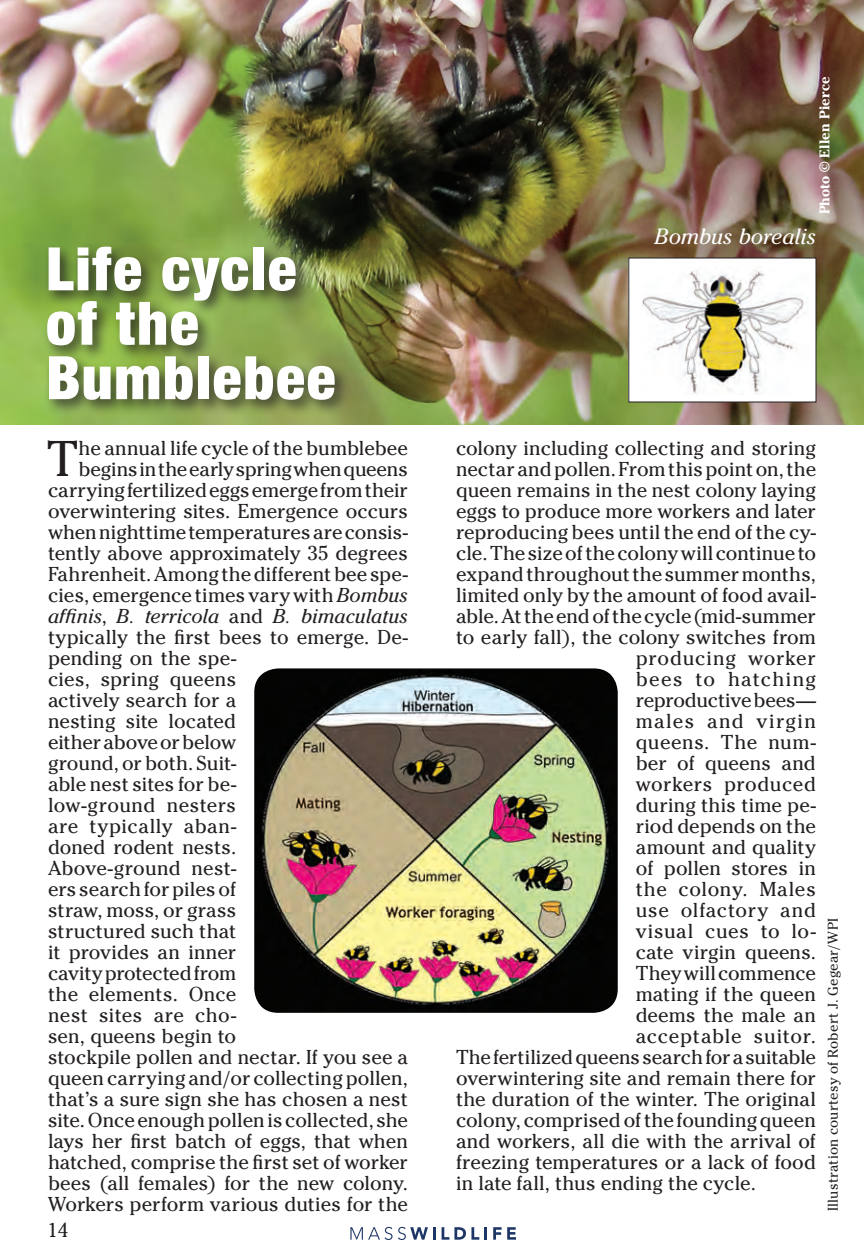
<style>
.page{position:relative;width:864px;height:1260px;background:#fff}
.page>*{position:absolute;margin:0;border:0;box-sizing:border-box;transform-origin:0 0}
.t1{font:900 condensed 60px/54.4px "Helvetica Neue";letter-spacing:.025em;color:#fff}
.t2{font:49.8px "Cheltenham";color:#231f20}
.t3{font:italic 22px "Cheltenham";color:#fff}
.t4{font:20px "Cheltenham";color:#231f20}
.t5{font:20px "Cheltenham";letter-spacing:.03em;color:#231f20}
.t6{font:italic 20px "Cheltenham";color:#231f20}
.t7{font:20px "Cheltenham";letter-spacing:.025em;color:#231f20}
.t8{font:20px "Cheltenham";letter-spacing:.065em;color:#231f20}
.t9{font:20px "Cheltenham";letter-spacing:.035em;color:#231f20}
.t10{font:20px "Cheltenham";letter-spacing:.04em;color:#231f20}
.t11{font:14px "Cheltenham";letter-spacing:.015em;color:#231f20}
.t12{font:700 14px "Cheltenham";letter-spacing:.01em;color:#fff}
.s1{font-style:italic}
.s2{font-style:normal}
</style>
<div class="page">
<svg style="left:350px;top:1227px;width:85px;height:13px"></svg>
<svg style="left:442px;top:1227px;width:45px;height:13px"></svg>
<svg style="left:493px;top:1227px;width:23px;height:13px"></svg>
<img style="left:254px;top:668px;width:364px;height:345px">
<img style="left:0;top:0;width:864px;height:424px">
<div style="left:43px;top:242px;width:309px;height:174px;background:#231f20;opacity:.75"></div>
<div style="left:629px;top:258px;width:187px;height:144px;background:#fff"></div>
<img style="left:642px;top:270px;width:164px;height:125px">
<h1 class="t1" style="left:46px;top:238px;width:291px">Life cycle of the<br>Bumblebee</h1>
<h2 class="t2" style="left:47px;top:430px;width:33px">T</h2>
<p class="t4" style="left:79px;top:436px;width:331px">he annual life cycle of the bumblebee</p>
<p class="t4" style="left:79px;top:457px;width:331px">begins in the early spring when queens</p>
<p class="t4" style="left:48px;top:478px;width:362px">carrying fertilized eggs emerge from their</p>
<p class="t4" style="left:48px;top:499px;width:362px">overwintering sites. Emergence occurs</p>
<p class="t4" style="left:48px;top:520px;width:362px">when nighttime temperatures are consis-</p>
<p class="t4" style="left:48px;top:541px;width:362px">tently above approximately 35 degrees</p>
<p class="t4" style="left:48px;top:562px;width:361px">Fahrenheit. Among the different bee spe-</p>
<p class="t4" style="left:48px;top:583px;width:362px">cies, emergence times vary with <span class="s1">Bombus</span></p>
<p class="t6" style="left:48px;top:604px;width:362px">affinis<span class="s2">,</span> B. terricola <span class="s2">and</span> B. bimaculatus</p>
<p class="t4" style="left:48px;top:625px;width:362px">typically the first bees to emerge. De-</p>
<p class="t4" style="left:48px;top:646px;width:190px">pending on the spe-</p>
<p class="t4" style="left:48px;top:667px;width:190px">cies, spring queens</p>
<p class="t4" style="left:48px;top:688px;width:190px">actively search for a</p>
<p class="t4" style="left:48px;top:709px;width:190px">nesting site located</p>
<p class="t4" style="left:48px;top:730px;width:190px">either above or below</p>
<p class="t4" style="left:48px;top:751px;width:190px">ground, or both. Suit-</p>
<p class="t4" style="left:48px;top:772px;width:190px">able nest sites for be-</p>
<p class="t4" style="left:48px;top:793px;width:190px">low-ground nesters</p>
<p class="t7" style="left:48px;top:814px;width:190px">are typically aban-</p>
<p class="t4" style="left:48px;top:835px;width:190px">doned rodent nests.</p>
<p class="t4" style="left:48px;top:856px;width:190px">Above-ground nest-</p>
<p class="t4" style="left:48px;top:877px;width:190px">ers search for piles of</p>
<p class="t4" style="left:48px;top:898px;width:190px">straw, moss, or grass</p>
<p class="t4" style="left:48px;top:919px;width:190px">structured such that</p>
<p class="t4" style="left:48px;top:940px;width:190px">it provides an inner</p>
<p class="t4" style="left:48px;top:961px;width:190px">cavity protected from</p>
<p class="t4" style="left:48px;top:982px;width:190px">the elements. Once</p>
<p class="t4" style="left:48px;top:1003px;width:190px">nest sites are cho-</p>
<p class="t4" style="left:48px;top:1024px;width:190px">sen, queens begin to</p>
<p class="t4" style="left:48px;top:1045px;width:362px">stockpile pollen and nectar. If you see a</p>
<p class="t4" style="left:48px;top:1066px;width:362px">queen carrying and/or collecting pollen,</p>
<p class="t4" style="left:48px;top:1087px;width:361px">that’s a sure sign she has chosen a nest</p>
<p class="t4" style="left:48px;top:1108px;width:362px">site. Once enough pollen is collected, she</p>
<p class="t4" style="left:48px;top:1129px;width:361px">lays her first batch of eggs, that when</p>
<p class="t4" style="left:48px;top:1150px;width:362px">hatched, comprise the first set of worker</p>
<p class="t4" style="left:48px;top:1171px;width:362px">bees (all females) for the new colony.</p>
<p class="t4" style="left:48px;top:1192px;width:362px">Workers perform various duties for the</p>
<p class="t4" style="left:48px;top:1218px;width:22px">14</p>
<p class="t12" style="left:816px;top:214px;width:139px;rotate:-90deg">Photo © Ellen Pierce</p>
<p class="t3" style="left:655px;top:223px;width:163px">Bombus borealis</p>
<p class="t4" style="left:456px;top:436px;width:361px">colony including collecting and storing</p>
<p class="t4" style="left:456px;top:457px;width:362px">nectar and pollen. From this point on, the</p>
<p class="t4" style="left:456px;top:478px;width:362px">queen remains in the nest colony laying</p>
<p class="t4" style="left:456px;top:499px;width:361px">eggs to produce more workers and later</p>
<p class="t4" style="left:456px;top:520px;width:361px">reproducing bees until the end of the cy-</p>
<p class="t4" style="left:456px;top:541px;width:362px">cle. The size of the colony will continue to</p>
<p class="t4" style="left:456px;top:562px;width:362px">expand throughout the summer months,</p>
<p class="t4" style="left:456px;top:583px;width:361px">limited only by the amount of food avail-</p>
<p class="t4" style="left:456px;top:604px;width:362px">able. At the end of the cycle (mid-summer</p>
<p class="t4" style="left:456px;top:625px;width:362px">to early fall), the colony switches from</p>
<p class="t10" style="left:636px;top:646px;width:182px">producing worker</p>
<p class="t8" style="left:636px;top:667px;width:182px">bees to hatching</p>
<p class="t4" style="left:636px;top:688px;width:182px">reproductive bees—</p>
<p class="t8" style="left:636px;top:709px;width:182px">males and virgin</p>
<p class="t5" style="left:636px;top:730px;width:182px">queens. The num-</p>
<p class="t4" style="left:636px;top:751px;width:182px">ber of queens and</p>
<p class="t7" style="left:636px;top:772px;width:182px">workers produced</p>
<p class="t4" style="left:636px;top:793px;width:182px">during this time pe-</p>
<p class="t4" style="left:636px;top:814px;width:182px">riod depends on the</p>
<p class="t4" style="left:636px;top:835px;width:182px">amount and quality</p>
<p class="t4" style="left:636px;top:856px;width:182px">of pollen stores in</p>
<p class="t5" style="left:636px;top:877px;width:182px">the colony. Males</p>
<p class="t5" style="left:636px;top:898px;width:182px">use olfactory and</p>
<p class="t5" style="left:636px;top:919px;width:182px">visual cues to lo-</p>
<p class="t4" style="left:636px;top:940px;width:182px">cate virgin queens.</p>
<p class="t4" style="left:636px;top:961px;width:182px">They will commence</p>
<p class="t4" style="left:636px;top:982px;width:182px">mating if the queen</p>
<p class="t4" style="left:636px;top:1003px;width:182px">deems the male an</p>
<p class="t9" style="left:636px;top:1024px;width:182px">acceptable suitor.</p>
<p class="t4" style="left:456px;top:1045px;width:362px">The fertilized queens search for a suitable</p>
<p class="t4" style="left:456px;top:1066px;width:361px">overwintering site and remain there for</p>
<p class="t4" style="left:456px;top:1087px;width:361px">the duration of the winter. The original</p>
<p class="t4" style="left:456px;top:1108px;width:362px">colony, comprised of the founding queen</p>
<p class="t4" style="left:456px;top:1129px;width:361px">and workers, all die with the arrival of</p>
<p class="t4" style="left:456px;top:1150px;width:362px">freezing temperatures or a lack of food</p>
<p class="t4" style="left:456px;top:1171px;width:301px">in late fall, thus ending the cycle.</p>
<p class="t11" style="left:825px;top:1211px;width:295px;rotate:-90deg">Illustration courtesy of Robert J. Gegear/WPI</p>
</div>
